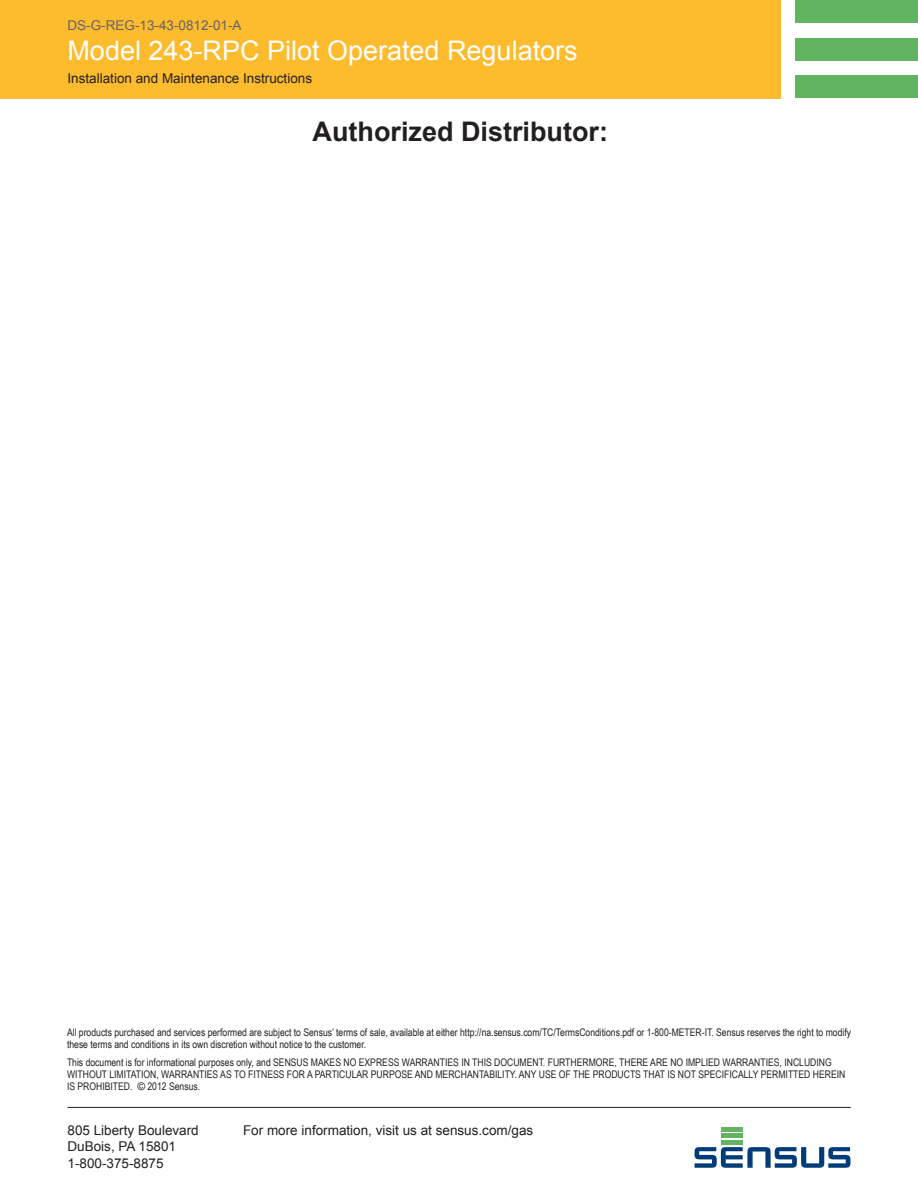
<style>
.page{position:relative;width:918px;height:1188px;background:#fff}
.page>*{position:absolute;margin:0;border:0;box-sizing:border-box;transform-origin:0 0}
.t1{font:27px "Arial";color:#fff}
.t2{font:700 27px "Arial";color:#231f20}
.t3{font:13.5px "Arial";color:#231f20}
.t4{font:13.5px "Arial";color:#656568}
.Footnote{font:10.5px/12px "Arial Narrow";color:#231f20}
.s1{font-family:"Arial"}
</style>
<div class="page">
<div style="left:0;top:0;width:781px;height:98px;background:#fdbb2e"></div>
<div style="left:796px;top:0;width:122px;height:23px;background:#63b461"></div>
<div style="left:796px;top:38px;width:122px;height:23px;background:#63b461"></div>
<div style="left:796px;top:75px;width:122px;height:23px;background:#63b461"></div>
<hr style="left:721px;top:1127px;width:22px;height:4px;background:#63b461">
<hr style="left:721px;top:1134px;width:22px;height:4px;background:#63b461">
<hr style="left:721px;top:1141px;width:22px;height:4px;background:#63b461">
<svg style="left:695px;top:1147px;width:155px;height:21px"></svg>
<hr style="left:68px;top:1107px;width:783px;height:1px;background:#231f20">
<p class="t4" style="left:68px;top:16px;width:176px">DS-G-REG-13-43-0812-01-A</p>
<p class="t1" style="left:68px;top:33px;width:512px">Model 243-RPC Pilot Operated Regulators</p>
<p class="t3" style="left:68px;top:69px;width:246px">Installation and Maintenance Instructions</p>
<p class="t2" style="left:313px;top:114px;width:297px">Authorized Distributor:</p>
<p class="Footnote" style="left:67px;top:1025px;width:786px">All products purchased and services performed are subject to Sensus’ terms of sale, available at either http://na.sensus.com/TC/TermsConditions.pdf or 1-800-METER-IT. Sensus reserves the right to modify these terms and conditions in its own discretion without notice to the customer.</p>
<p class="Footnote" style="left:67px;top:1056px;width:780px">This document is for informational purposes only, and SENSUS MAKES NO EXPRESS WARRANTIES IN THIS DOCUMENT. FURTHERMORE, THERE ARE NO IMPLIED WARRANTIES, INCLUDING<br>WITHOUT LIMITATION, WARRANTIES AS TO FITNESS FOR A PARTICULAR PURPOSE AND MERCHANTABILITY. ANY USE OF THE PRODUCTS THAT IS NOT SPECIFICALLY PERMITTED HEREIN<br>IS PROHIBITED. <span class="s1">©</span> 2012 Sensus.</p>
<p class="t3" style="left:68px;top:1121px;width:133px">805 Liberty Boulevard</p>
<p class="t3" style="left:243px;top:1121px;width:292px">For more information, visit us at sensus.com/gas</p>
<p class="t3" style="left:68px;top:1138px;width:110px">DuBois, PA 15801</p>
<p class="t3" style="left:68px;top:1154px;width:98px">1-800-375-8875</p>
</div>
